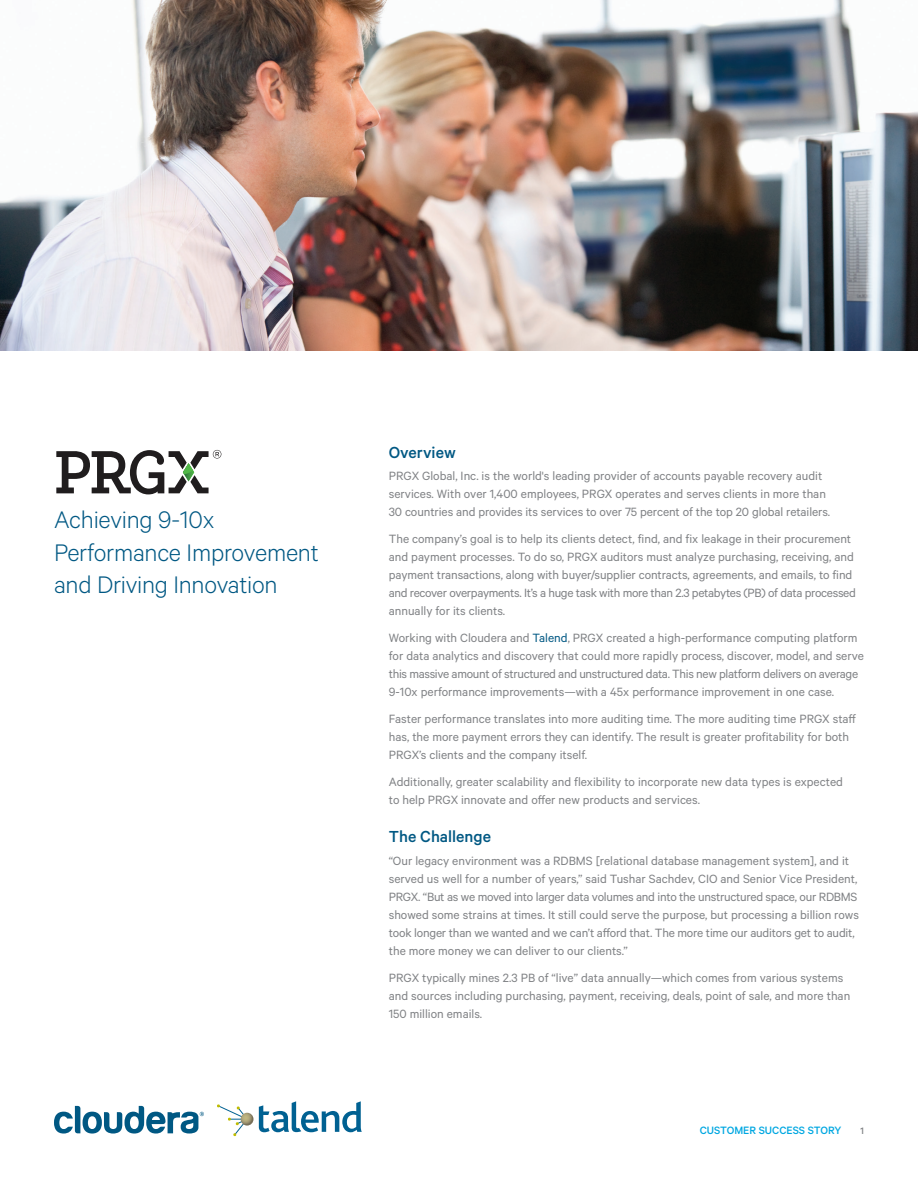
<style>
.page{position:relative;width:918px;height:1188px;background:#fff}
.page>*{position:absolute;margin:0;border:0;box-sizing:border-box;transform-origin:0 0}
.Small_Headlines_Cali{font:300 27px/32.4px "Calibre";letter-spacing:-.01em;color:#005883}
.A_head_-_Calibre_12{font:500 18px "Calibre";color:#005883}
.Primary_Body_Copy{font:13.5px/18px "Calibre";color:#808285}
.t1{font:500 12px "Calibre";color:#00a7e1}
.t2{font:500 10.5px "Calibre";color:#808285}
.s1{color:#005883}
</style>
<div class="page">
<img style="left:0;top:0;width:918px;height:351px">
<svg style="left:56px;top:450px;width:165px;height:44px"></svg>
<svg style="left:54px;top:1106px;width:150px;height:28px"></svg>
<svg style="left:217px;top:1101px;width:145px;height:35px"></svg>
<p class="Small_Headlines_Cali" style="left:54px;top:503px;width:266px">Achieving 9-10x<br>Performance Improvement and Driving Innovation</p>
<p class="A_head_-_Calibre_12" style="left:389px;top:441px;width:68px">Overview</p>
<p class="Primary_Body_Copy" style="left:389px;top:466px;width:443px">PRGX Global, Inc. is the world's leading provider of accounts payable recovery audit services. With over 1,400 employees, PRGX operates and serves clients in more than<br>30 countries and provides its services to over 75 percent of the top 20 global retailers.</p>
<p class="Primary_Body_Copy" style="left:389px;top:529px;width:469px">The company’s goal is to help its clients detect, find, and fix leakage in their procurement and payment processes. To do so, PRGX auditors must analyze purchasing, receiving, and payment transactions, along with buyer/supplier contracts, agreements, and emails, to find and recover overpayments. It’s a huge task with more than 2.3 petabytes (PB) of data processed annually for its clients.</p>
<p class="Primary_Body_Copy" style="left:389px;top:628px;width:477px">Working with Cloudera and <span class="s1">Talend</span>, PRGX created a high-performance computing platform for data analytics and discovery that could more rapidly process, discover, model, and serve this massive amount of structured and unstructured data. This new platform delivers on average 9-10x performance improvements—with a 45x performance improvement in one case.</p>
<p class="Primary_Body_Copy" style="left:389px;top:709px;width:469px">Faster performance translates into more auditing time. The more auditing time PRGX staff has, the more payment errors they can identify. The result is greater profitability for both<br>PRGX’s clients and the company itself.</p>
<p class="Primary_Body_Copy" style="left:389px;top:772px;width:456px">Additionally, greater scalability and flexibility to incorporate new data types is expected to help PRGX innovate and offer new products and services.</p>
<p class="A_head_-_Calibre_12" style="left:389px;top:826px;width:104px">The Challenge</p>
<p class="Primary_Body_Copy" style="left:389px;top:851px;width:472px">“Our legacy environment was a RDBMS [relational database management system], and it served us well for a number of years,” said Tushar Sachdev, CIO and Senior Vice President, PRGX. “But as we moved into larger data volumes and into the unstructured space, our RDBMS showed some strains at times. It still could serve the purpose, but processing a billion rows took longer than we wanted and we can’t afford that. The more time our auditors get to audit, the more money we can deliver to our clients.”</p>
<p class="Primary_Body_Copy" style="left:389px;top:968px;width:463px">PRGX typically mines 2.3 PB of “live” data annually—which comes from various systems and sources including purchasing, payment, receiving, deals, point of sale, and more than<br>150 million emails.</p>
<p class="t1" style="left:700px;top:1124px;width:143px">CUSTOMER SUCCESS STORY</p>
<p class="t2" style="left:861px;top:1125px;width:5px">1</p>
</div>
